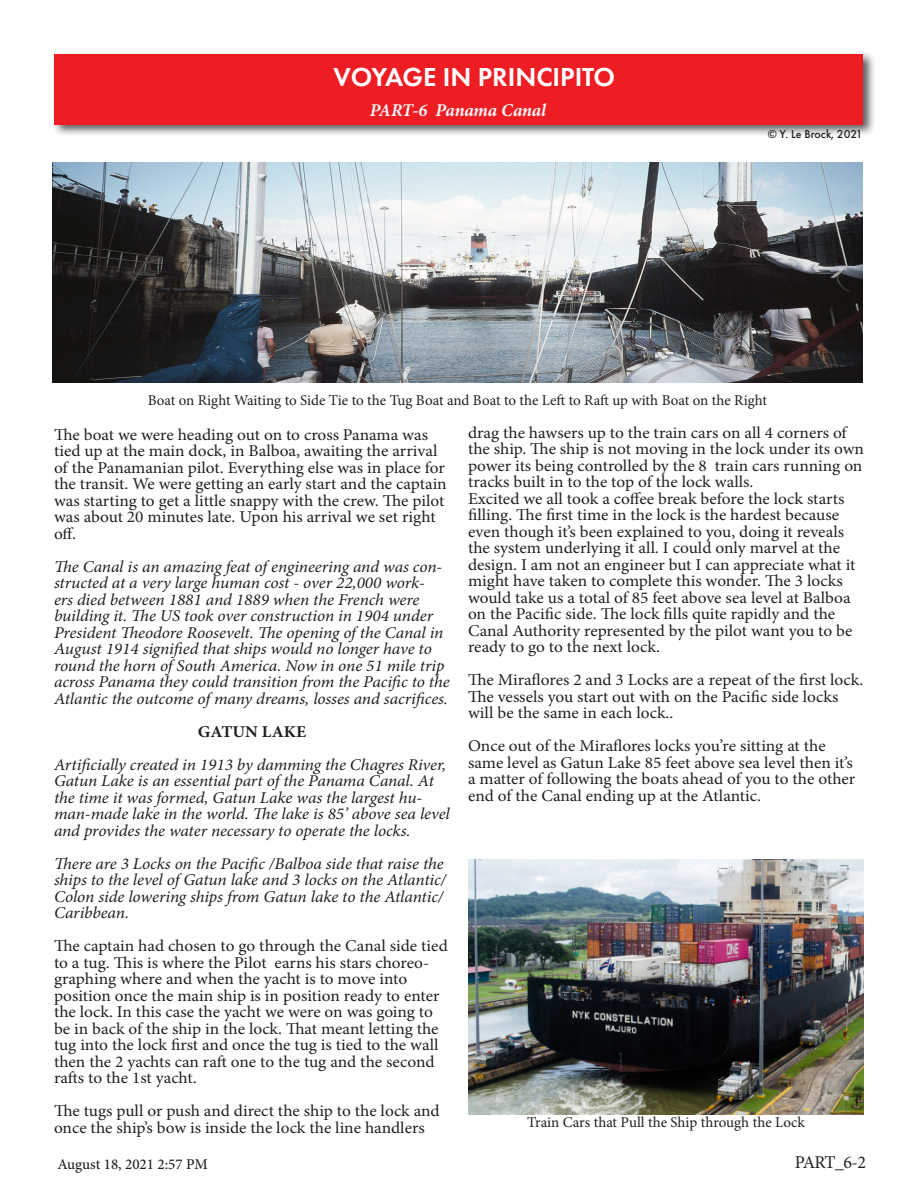
<style>
.page{position:relative;width:918px;height:1188px;background:#fff}
.page>*{position:absolute;margin:0;border:0;box-sizing:border-box;transform-origin:0 0}
.t1{font:600 27px "Futura PT";color:#fff}
.t2{font:italic 700 18px "Minion Pro";letter-spacing:-.01em;color:#f7f7f8}
.t3{font:18px "Minion Pro";color:#231f20}
.t4{font:16.5px/16.5px "Minion Pro";letter-spacing:-.005em;color:#231f20;scale:1.05 1}
.t5{font:italic 16.5px/16.5px "Minion Pro";letter-spacing:-.005em;color:#231f20;scale:1.05 1}
.t6{font:700 16.5px "Minion Pro";color:#231f20;scale:1.05 1}
.t7{font:15px "Minion Pro";color:#231f20}
.t8{font:500 15px "Minion Pro";color:#231f20}
.t9{font:500 12px "Futura PT";color:#231f20}
</style>
<div class="page">
<div style="left:51px;top:51px;width:825px;height:87px;background:#231f20;opacity:.75"></div>
<div style="left:55px;top:54px;width:808px;height:71px;background:#ee1d23"></div>
<img style="left:52px;top:162px;width:810px;height:220px">
<img style="left:468px;top:860px;width:396px;height:254px">
<h1 class="t1" style="left:333px;top:60px;width:283px">VOYAGE IN PRINCIPITO</h1>
<p class="t2" style="left:370px;top:97px;width:178px">PART-6 Panama Canal</p>
<p class="t9" style="left:768px;top:127px;width:96px">© Y. Le Brock, 2021</p>
<p class="t7" style="left:148px;top:390px;width:621px">Boat on Right Waiting to Side Tie to the Tug Boat and Boat to the Left to Raft up with Boat on the Right</p>
<p class="t4" style="left:54px;top:426px;width:376px">The boat we were heading out on to cross Panama was tied up at the main dock, in Balboa, awaiting the arrival of the Panamanian pilot. Everything else was in place for the transit. We were getting an early start and the captain was starting to get a little snappy with the crew. The pilot was about 20 minutes late. Upon his arrival we set right off.</p>
<p class="t5" style="left:54px;top:558px;width:378px">The Canal is an amazing feat of engineering and was con&shy;structed at a very large human cost - over 22,000 work-<br>ers died between 1881 and 1889 when the French were building it. The US took over construction in 1904 under President Theodore Roosevelt. The opening of the Canal in August 1914 signified that ships would no longer have to round the horn of South America. Now in one 51 mile trip across Panama they could transition from the Pacific to the Atlantic the outcome of many dreams, losses and sacrifices.</p>
<p class="t6" style="left:198px;top:720px;width:105px">GATUN LAKE</p>
<p class="t5" style="left:54px;top:756px;width:379px">Artificially created in 1913 by damming the Chagres River, Gatun Lake is an essential part of the Panama Canal. At the time it was formed, Gatun Lake was the largest hu&shy;man-made lake in the world. The lake is 85’ above sea level and provides the water necessary to operate the locks.</p>
<p class="t5" style="left:54px;top:855px;width:375px">There are 3 Locks on the Pacific /Balboa side that raise the ships to the level of Gatun lake and 3 locks on the Atlantic/ Colon side lowering ships from Gatun lake to the Atlantic/ Caribbean.</p>
<p class="t4" style="left:54px;top:938px;width:377px">The captain had chosen to go through the Canal side tied to a tug. This is where the Pilot earns his stars choreo&shy;graphing where and when the yacht is to move into position once the main ship is in position ready to enter the lock. In this case the yacht we were on was going to be in back of the ship in the lock. That meant letting the tug into the lock first and once the tug is tied to the wall then the 2 yachts can raft one to the tug and the second rafts to the 1st yacht.</p>
<p class="t4" style="left:54px;top:1103px;width:369px">The tugs pull or push and direct the ship to the lock and once the ship’s bow is inside the lock the line handlers</p>
<p class="t4" style="left:468px;top:424px;width:379px">drag the hawsers up to the train cars on all 4 corners of the ship. The ship is not moving in the lock under its own power its being controlled by the 8 train cars running on tracks built in to the top of the lock walls.</p>
<p class="t4" style="left:468px;top:490px;width:371px">Excited we all took a coffee break before the lock starts filling. The first time in the lock is the hardest because even though it’s been explained to you, doing it reveals the system underlying it all. I could only marvel at the design. I am not an engineer but I can appreciate what it might have taken to complete this wonder. The 3 locks would take us a total of 85 feet above sea level at Balboa on the Pacific side. The lock fills quite rapidly and the Canal Authority represented by the pilot want you to be ready to go to the next lock.</p>
<p class="t4" style="left:468px;top:672px;width:378px">The Miraflores 2 and 3 Locks are a repeat of the first lock.<br>The vessels you start out with on the Pacific side locks will be the same in each lock..</p>
<p class="t4" style="left:468px;top:738px;width:370px">Once out of the Miraflores locks you’re sitting at the same level as Gatun Lake 85 feet above sea level then it’s a matter of following the boats ahead of you to the other end of the Canal ending up at the Atlantic.</p>
<p class="t7" style="left:527px;top:1112px;width:279px">Train Cars that Pull the Ship through the Lock</p>
<p class="t8" style="left:57px;top:1154px;width:152px">August 18, 2021 2:57 PM</p>
<p class="t3" style="left:795px;top:1150px;width:73px">PART_6-2</p>
</div>
